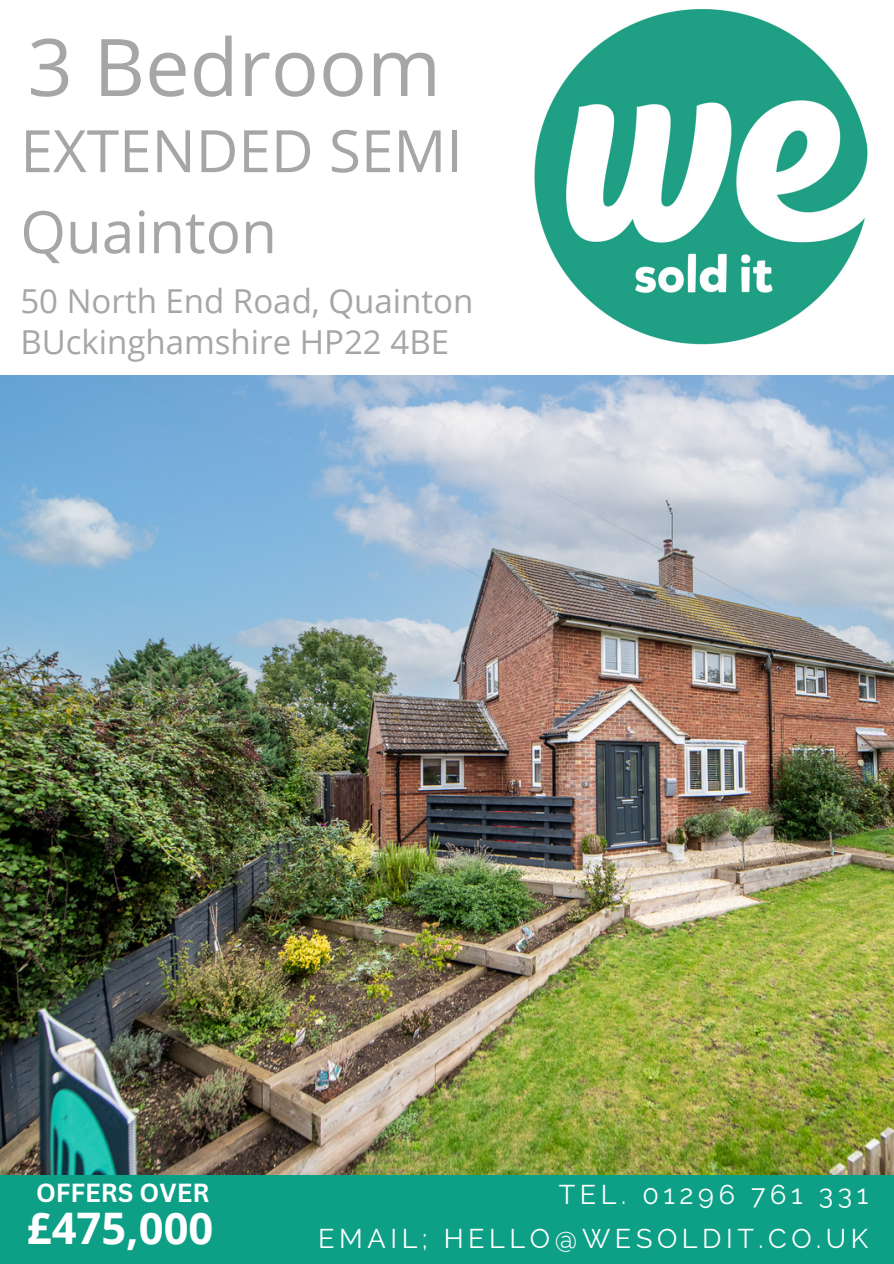
<style>
.page{position:relative;width:894px;height:1264px;background:#fff}
.page>*{position:absolute;margin:0;border:0;box-sizing:border-box;transform-origin:0 0}
.t1{font:79.5px "Open Sans";color:#a6a6a6}
.t2{font:58.5px/81px "Open Sans";color:#a6a6a6}
.t3{font:700 43.5px "Open Sans";color:#fff}
.t4{font:33px/41.7px "Open Sans";color:#a6a6a6}
.t5{font:27px "Raleway";letter-spacing:.17em;color:#fff}
.t6{font:700 25.5px "Canva Sans";color:#fff}
</style>
<div class="page">
<div style="left:0;top:0;width:893px;height:1263px;background:#0da086"></div>
<img style="left:0;top:375px;width:893px;height:799px">
<div style="left:0;top:0;width:893px;height:375px;background:#fff"></div>
<img style="left:534px;top:9px;width:334px;height:336px">
<p class="t1" style="left:27px;top:11px;width:415px">3 Bedroom</p>
<p class="t2" style="left:20px;top:109px;width:443px">EXTENDED SEMI<br>Quainton</p>
<p class="t4" style="left:20px;top:279px;width:454px">50 North End Road, Quainton<br>BUckinghamshire HP22 4BE</p>
<h3 class="t6" style="left:36px;top:1175px;width:175px">OFFERS OVER</h3>
<h5 class="t3" style="left:27px;top:1197px;width:188px">£475,000</h5>
<h2 class="t5" style="left:558px;top:1178px;width:311px">TEL. 01296 761 331</h2>
<h4 class="t5" style="left:318px;top:1222px;width:551px">EMAIL; HELLO@WESOLDIT.CO.UK</h4>
</div>
